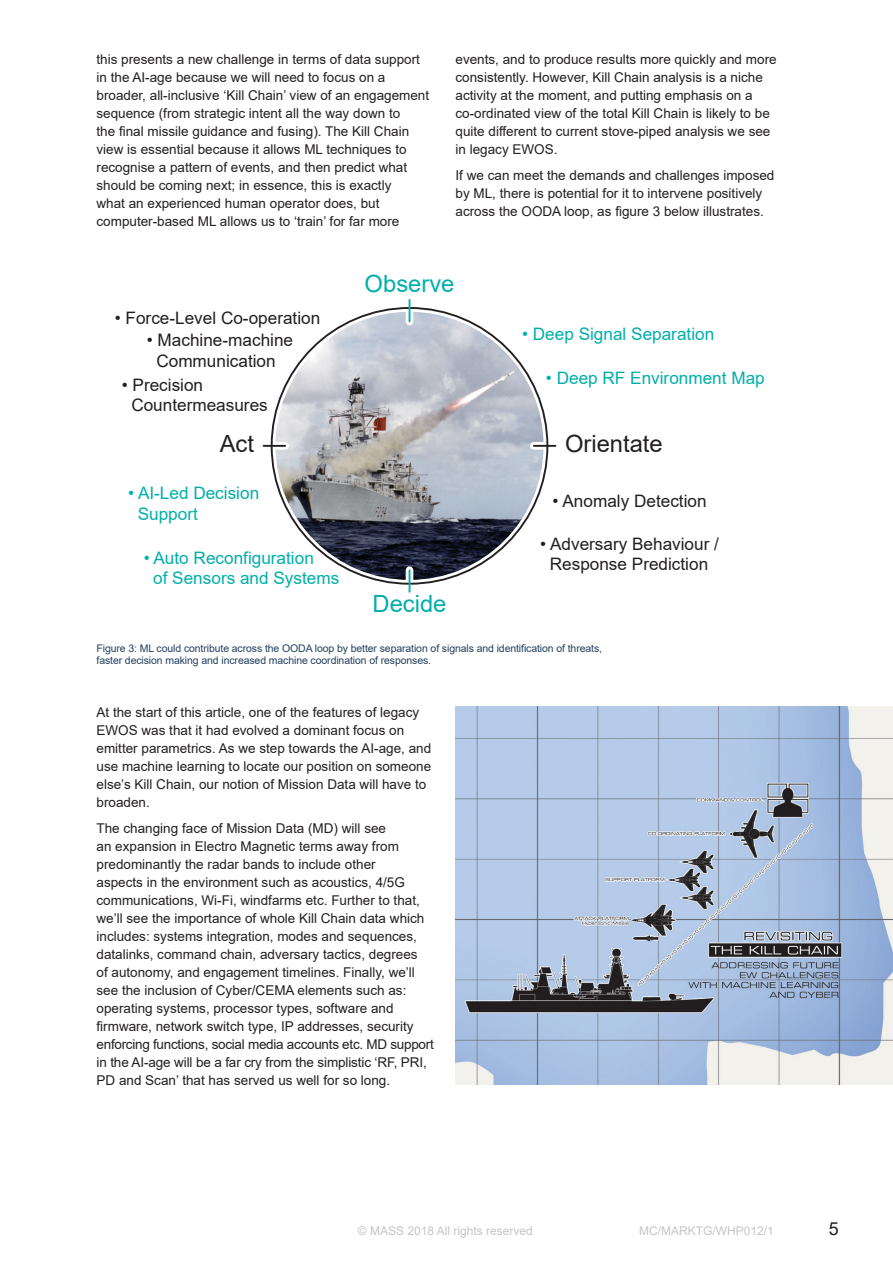
<style>
.page{position:relative;width:893px;height:1263px;background:#fff}
.page>*{position:absolute;margin:0;border:0;box-sizing:border-box;transform-origin:0 0}
.t1{font:23.7px "Arial";color:#00afaa}
.t2{font:23.7px "Arial";color:#231f20}
.t3{font:18px "Arial";color:#231f20}
.t4{font:17.1px/20.5px "Arial";color:#231f20;text-align:center}
.t5{font:17.1px/20.5px "Arial";color:#00afaa}
.Masterbodycopy{font:13.5px/18px "Arial";color:#231f20}
.t6{font:12px "Arial";color:#c3c5c7}
.Mastersmallbluetextl{font:10.5px/12px "Arial";letter-spacing:-.01em;color:#23405f}
</style>
<div class="page">
<img style="left:455px;top:707px;width:438px;height:378px">
<img style="left:262px;top:313px;width:295px;height:265px">
<div style="left:268px;top:304px;width:283px;height:283px;border:8px solid #fff;border-radius:50%"></div>
<svg style="left:406px;top:300px;width:7px;height:21px"></svg>
<svg style="left:406px;top:570px;width:7px;height:22px"></svg>
<svg style="left:264px;top:442px;width:21px;height:8px"></svg>
<svg style="left:534px;top:442px;width:21px;height:8px"></svg>
<svg style="left:409px;top:300px;width:1px;height:21px"></svg>
<svg style="left:409px;top:570px;width:1px;height:22px"></svg>
<hr style="left:264px;top:445px;width:21px;height:2px;background:#231f20">
<hr style="left:534px;top:445px;width:21px;height:2px;background:#231f20">
<p class="Masterbodycopy" style="left:97px;top:50px;width:334px">this presents a new challenge in terms of data support in the AI-age because we will need to focus on a broader, all-inclusive ‘Kill Chain’ view of an engagement sequence (from strategic intent all the way down to<br>the final missile guidance and fusing). The Kill Chain view is essential because it allows ML techniques to recognise a pattern of events, and then predict what should be coming next; in essence, this is exactly<br>what an experienced human operator does, but computer-based ML allows us to ‘train’ for far more</p>
<p class="Masterbodycopy" style="left:455px;top:50px;width:323px">events, and to produce results more quickly and more consistently. However, Kill Chain analysis is a niche activity at the moment, and putting emphasis on a co-ordinated view of the total Kill Chain is likely to be quite different to current stove-piped analysis we see in legacy EWOS.</p>
<p class="Masterbodycopy" style="left:455px;top:166px;width:320px">If we can meet the demands and challenges imposed by ML, there is potential for it to intervene positively across the OODA loop, as figure 3 below illustrates.</p>
<p class="t1" style="left:365px;top:267px;width:91px">Observe</p>
<p class="t4" style="left:115px;top:308px;width:207px">• Force-Level Co-operation</p>
<p class="t4" style="left:147px;top:330px;width:148px">• Machine-machine<br>Communication</p>
<p class="t4" style="left:131px;top:374px;width:138px;text-align:left;text-indent:-10px">• Precision<br>Countermeasures</p>
<p class="t2" style="left:220px;top:427px;width:36px">Act</p>
<p class="t2" style="left:565px;top:427px;width:99px">Orientate</p>
<p class="t5" style="left:522px;top:324px;width:194px">• Deep Signal Separation</p>
<p class="t5" style="left:546px;top:368px;width:220px">• Deep RF Environment Map</p>
<p class="t5" style="left:138px;top:483px;width:123px;text-indent:-10px">• AI-Led Decision<br>Support</p>
<p class="t5" style="left:153px;top:547px;width:188px;text-indent:-10px">• Auto Reconfiguration<br>of Sensors and Systems</p>
<p class="t1" style="left:373px;top:587px;width:75px">Decide</p>
<p class="t4" style="left:553px;top:490px;width:155px">• Anomaly Detection</p>
<p class="t4" style="left:540px;top:533px;width:180px">• Adversary Behaviour /<br>Response Prediction</p>
<p class="Mastersmallbluetextl" style="left:97px;top:642px;width:507px">Figure 3: ML could contribute across the OODA loop by better separation of signals and identification of threats, faster decision making and increased machine coordination of responses.</p>
<p class="Masterbodycopy" style="left:97px;top:703px;width:336px">At the start of this article, one of the features of legacy EWOS was that it had evolved a dominant focus on emitter parametrics. As we step towards the AI-age, and use machine learning to locate our position on someone else’s Kill Chain, our notion of Mission Data will have to broaden.</p>
<p class="Masterbodycopy" style="left:97px;top:819px;width:339px">The changing face of Mission Data (MD) will see<br>an expansion in Electro Magnetic terms away from predominantly the radar bands to include other<br>aspects in the environment such as acoustics, 4/5G communications, Wi-Fi, windfarms etc. Further to that, we’ll see the importance of whole Kill Chain data which includes: systems integration, modes and sequences, datalinks, command chain, adversary tactics, degrees<br>of autonomy, and engagement timelines. Finally, we’ll see the inclusion of Cyber/CEMA elements such as: operating systems, processor types, software and firmware, network switch type, IP addresses, security enforcing functions, social media accounts etc. MD support in the AI-age will be a far cry from the simplistic ‘RF, PRI, PD and Scan’ that has served us well for so long.</p>
<p class="t6" style="left:358px;top:1223px;width:176px">© MASS 2018 All rights reserved</p>
<p class="t6" style="left:639px;top:1223px;width:136px">MC/MARKTG/WHP012/1</p>
<h2 class="t3" style="left:829px;top:1217px;width:12px">5</h2>
</div>
